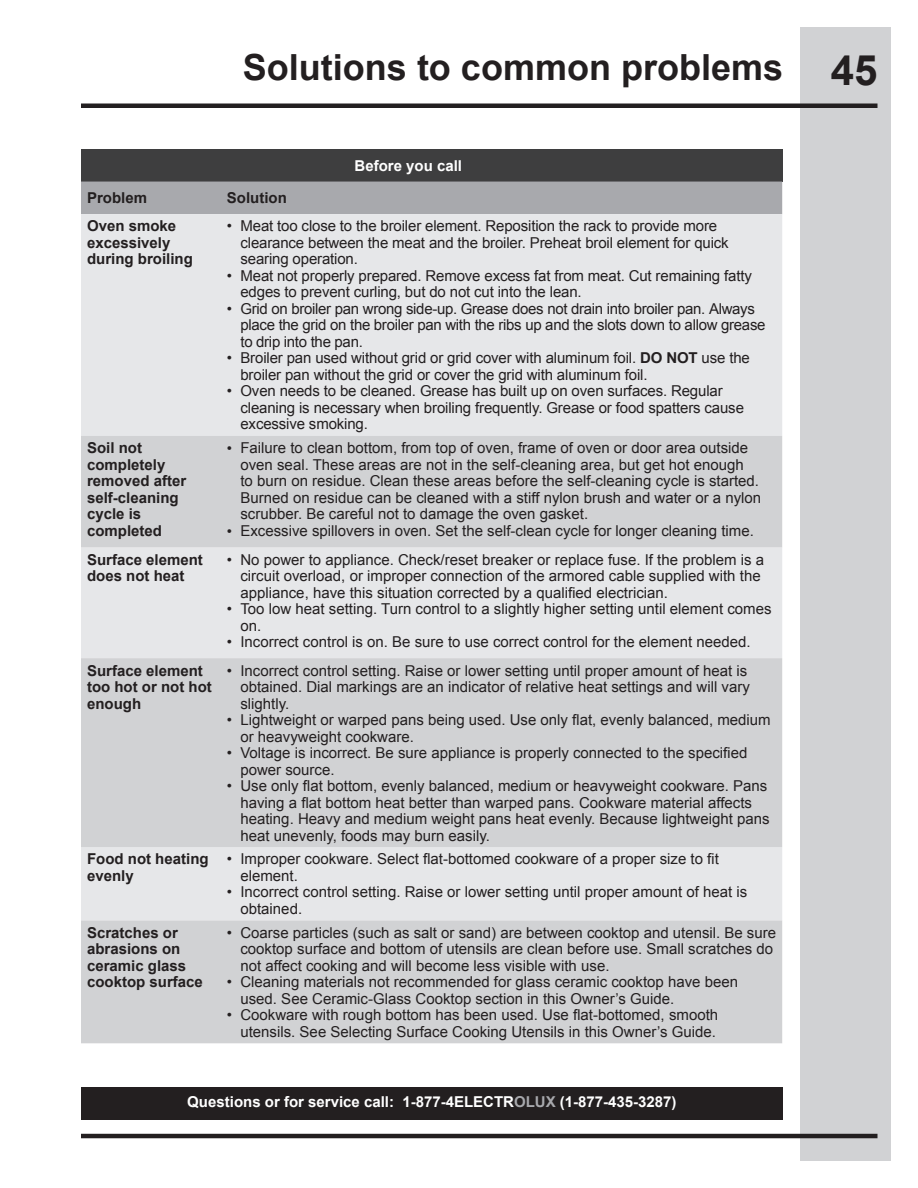
<style>
.page{position:relative;width:918px;height:1188px;background:#fff}
.page>*{position:absolute;margin:0;border:0;box-sizing:border-box;transform-origin:0 0}
.t1{font:700 36px "Arial";color:#231f20}
.t2{font:15px/16.5px "Arial";color:#231f20}
.t3{font:700 15px/16.5px "Arial";color:#231f20}
.t4{font:15px/16.5px "Arial";letter-spacing:-.02em;color:#231f20}
.t5{font:700 15px "Arial";color:#fff}
.s1{font-size:42px}
.s2{font-weight:700}
.s3{font-family:"Times New Roman"}
.s4{color:#a8a9ad}
</style>
<div class="page">
<div style="left:801px;top:27px;width:90px;height:1134px;background:#d1d2d4"></div>
<hr style="left:81px;top:104px;width:797px;height:4px;background:#231f20">
<hr style="left:81px;top:1134px;width:797px;height:4px;background:#231f20">
<div style="left:81px;top:1088px;width:702px;height:32px;background:#231f20"></div>
<div style="left:81px;top:149px;width:701px;height:33px;background:#3e3e3f"></div>
<div style="left:81px;top:182px;width:701px;height:32px;background:#a8a9ad"></div>
<div style="left:81px;top:214px;width:701px;height:222px;background:#e6e7e9"></div>
<svg style="left:81px;top:436px;width:701px;height:607px;background:#d7d8da"></svg>
<h1 class="t1" style="left:243px;top:44px;width:636px">Solutions to common problems <span class="s1">45</span></h1>
<p class="t5" style="left:355px;top:155px;width:109px">Before you call</p>
<p class="t3" style="left:87px;top:190px;width:62px">Problem</p>
<p class="t3" style="left:227px;top:190px;width:61px">Solution</p>
<p class="t3" style="left:87px;top:218px;width:107px">Oven smoke excessively during broiling</p>
<p class="t2" style="left:240px;top:218px;width:490px;text-indent:-14px">• Meat too close to the broiler element. Reposition the rack to provide more clearance between the meat and the broiler. Preheat broil element for quick searing operation.</p>
<p class="t2" style="left:240px;top:268px;width:513px;text-indent:-14px">• Meat not properly prepared. Remove excess fat from meat. Cut remaining fatty edges to prevent curling, but do not cut into the lean.</p>
<p class="t4" style="left:240px;top:301px;width:527px;text-indent:-14px">• Grid on broiler pan wrong side-up. Grease does not drain into broiler pan. Always place the grid on the broiler pan with the ribs up and the slots down to allow grease to drip into the pan.</p>
<p class="t2" style="left:240px;top:350px;width:511px;text-indent:-14px">• Broiler pan used without grid or grid cover with aluminum foil. <span class="s2">DO NOT</span> use the broiler pan without the grid or cover the grid with aluminum foil.</p>
<p class="t2" style="left:240px;top:383px;width:505px;text-indent:-14px">• Oven needs to be cleaned. Grease has built up on oven surfaces. Regular cleaning is necessary when broiling frequently. Grease or food spatters cause excessive smoking.</p>
<p class="t3" style="left:87px;top:440px;width:101px">Soil not completely removed after self-cleaning cycle is completed</p>
<p class="t2" style="left:240px;top:440px;width:522px;text-indent:-14px"><span class="s3">•</span> Failure to clean bottom, from top of oven, frame of oven or door area outside oven seal. These areas are not in the self-cleaning area, but get hot enough<br>to burn on residue. Clean these areas before the self-cleaning cycle is started.<br>Burned on residue can be cleaned with a stiff nylon brush and water or a nylon scrubber. Be careful not to damage the oven gasket.</p>
<p class="t2" style="left:227px;top:522px;width:529px"><span class="s3">•</span> Excessive spillovers in oven. Set the self-clean cycle for longer cleaning time.</p>
<p class="t3" style="left:87px;top:552px;width:117px">Surface element does not heat</p>
<p class="t2" style="left:240px;top:551px;width:525px;text-indent:-14px">• No power to appliance. Check/reset breaker or replace fuse. If the problem is a circuit overload, or improper connection of the armored cable supplied with the appliance, have this situation corrected by a qualified electrician.</p>
<p class="t2" style="left:240px;top:601px;width:533px;text-indent:-14px">• Too low heat setting. Turn control to a slightly higher setting until element comes on.</p>
<p class="t2" style="left:227px;top:634px;width:525px">• Incorrect control is on. Be sure to use correct control for the element needed.</p>
<p class="t3" style="left:87px;top:663px;width:126px">Surface element too hot or not hot enough</p>
<p class="t2" style="left:240px;top:662px;width:511px;text-indent:-14px">• Incorrect control setting. Raise or lower setting until proper amount of heat is obtained. Dial markings are an indicator of relative heat settings and will vary slightly.</p>
<p class="t2" style="left:240px;top:712px;width:532px;text-indent:-14px">• Lightweight or warped pans being used. Use only flat, evenly balanced, medium or heavyweight cookware.</p>
<p class="t2" style="left:240px;top:745px;width:508px;text-indent:-14px">• Voltage is incorrect. Be sure appliance is properly connected to the specified power source.</p>
<p class="t2" style="left:240px;top:778px;width:531px;text-indent:-14px">• Use only flat bottom, evenly balanced, medium or heavyweight cookware. Pans having a flat bottom heat better than warped pans. Cookware material affects heating. Heavy and medium weight pans heat evenly. Because lightweight pans heat unevenly, foods may burn easily.</p>
<p class="t3" style="left:87px;top:851px;width:123px">Food not heating evenly</p>
<p class="t2" style="left:240px;top:851px;width:480px;text-indent:-14px">• Improper cookware. Select flat-bottomed cookware of a proper size to fit element.</p>
<p class="t2" style="left:240px;top:884px;width:508px;text-indent:-14px">• Incorrect control setting. Raise or lower setting until proper amount of heat is obtained.</p>
<p class="t3" style="left:87px;top:925px;width:117px">Scratches or abrasions on ceramic glass cooktop surface</p>
<p class="t2" style="left:240px;top:924px;width:537px;text-indent:-14px">• Coarse particles (such as salt or sand) are between cooktop and utensil. Be sure cooktop surface and bottom of utensils are clean before use. Small scratches do not affect cooking and will become less visible with use.</p>
<p class="t2" style="left:240px;top:974px;width:499px;text-indent:-14px">• Cleaning materials not recommended for glass ceramic cooktop have been used. See Ceramic-Glass Cooktop section in this Owner’s Guide.</p>
<p class="t2" style="left:227px;top:1007px;width:493px;text-align:right">• Cookware with rough bottom has been used. Use flat-bottomed, smooth utensils. See Selecting Surface Cooking Utensils in this Owner’s Guide.</p>
<p class="t5" style="left:187px;top:1091px;width:491px">Questions or for service call: 1-877-4ELECTR<span class="s4">OLUX</span> (1-877-435-3287)</p>
</div>
